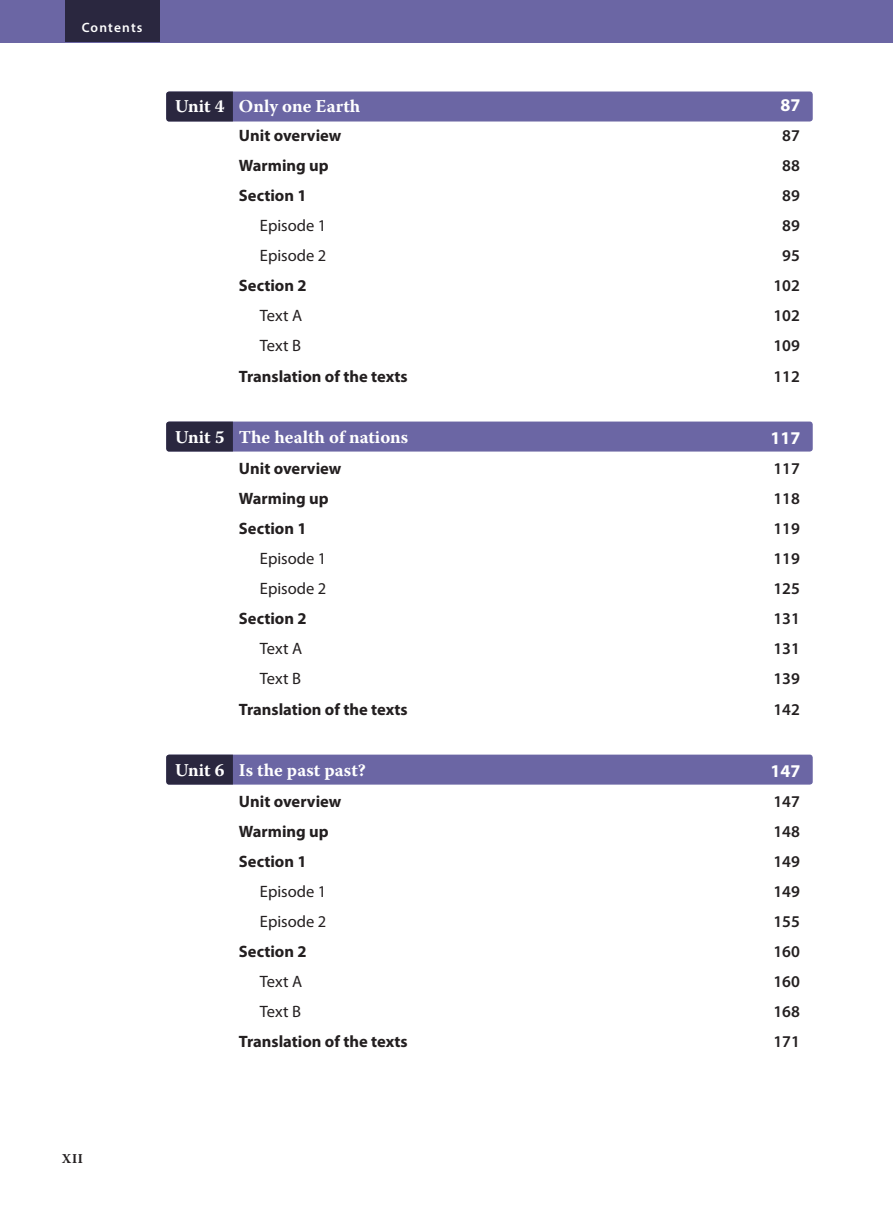
<style>
.page{position:relative;width:893px;height:1212px;background:#fff}
.page>*{position:absolute;margin:0;border:0;box-sizing:border-box;transform-origin:0 0}
.t1{font:700 18px "Warnock Pro";color:#fff}
.t2{font:700 18px "Myriad Pro";color:#fff}
.t3{font:700 16.5px "Myriad Pro";color:#231f20}
.t4{font:16.5px "Myriad Pro";color:#231f20}
.t5{font:600 16.5px "Myriad Pro";color:#231f20}
.t6{font:600 13.5px "Myriad Pro";letter-spacing:.08em;color:#fff}
.t7{font:700 13.5px "Warnock Pro";color:#231f20}
</style>
<div class="page">
<div style="left:166px;top:422px;width:647px;height:30px;background:#6b66a4;border-radius:3px"></div>
<div style="left:166px;top:92px;width:647px;height:30px;background:#6b66a4;border-radius:3px"></div>
<div style="left:166px;top:755px;width:647px;height:30px;background:#6b66a4;border-radius:3px"></div>
<div style="left:166px;top:422px;width:67px;height:30px;background:#2a273f"></div>
<div style="left:166px;top:92px;width:67px;height:30px;background:#2a273f"></div>
<div style="left:166px;top:755px;width:67px;height:30px;background:#2a273f"></div>
<div style="left:0;top:0;width:893px;height:42px;background:#6b66a4"></div>
<div style="left:65px;top:0;width:94px;height:42px;background:#2a273f"></div>
<p class="t6" style="left:82px;top:18px;width:62px">Contents</p>
<p class="t2" style="left:780px;top:93px;width:21px">87</p>
<p class="t1" style="left:175px;top:96px;width:187px">Unit 4 Only one Earth</p>
<p class="t3" style="left:239px;top:125px;width:104px">Unit overview</p>
<p class="t5" style="left:782px;top:125px;width:19px">87</p>
<p class="t3" style="left:239px;top:155px;width:91px">Warming up</p>
<p class="t5" style="left:782px;top:155px;width:19px">88</p>
<p class="t3" style="left:239px;top:185px;width:69px">Section 1</p>
<p class="t5" style="left:782px;top:185px;width:19px">89</p>
<p class="t4" style="left:260px;top:216px;width:68px">Episode 1</p>
<p class="t5" style="left:782px;top:215px;width:19px">89</p>
<p class="t4" style="left:260px;top:246px;width:68px">Episode 2</p>
<p class="t5" style="left:782px;top:245px;width:19px">95</p>
<p class="t3" style="left:239px;top:275px;width:69px">Section 2</p>
<p class="t5" style="left:773px;top:275px;width:28px">102</p>
<p class="t4" style="left:260px;top:306px;width:44px">Text A</p>
<p class="t5" style="left:773px;top:305px;width:28px">102</p>
<p class="t4" style="left:260px;top:336px;width:43px">Text B</p>
<p class="t5" style="left:773px;top:335px;width:28px">109</p>
<p class="t3" style="left:239px;top:366px;width:170px">Translation of the texts</p>
<p class="t5" style="left:773px;top:366px;width:28px">112</p>
<p class="t1" style="left:175px;top:426px;width:235px">Unit 5 The health of nations</p>
<p class="t3" style="left:239px;top:458px;width:104px">Unit overview</p>
<p class="t5" style="left:773px;top:458px;width:28px">117</p>
<p class="t3" style="left:239px;top:488px;width:91px">Warming up</p>
<p class="t5" style="left:773px;top:488px;width:28px">118</p>
<p class="t3" style="left:239px;top:518px;width:69px">Section 1</p>
<p class="t5" style="left:773px;top:518px;width:28px">119</p>
<p class="t4" style="left:260px;top:549px;width:68px">Episode 1</p>
<p class="t5" style="left:773px;top:548px;width:28px">119</p>
<p class="t4" style="left:260px;top:579px;width:68px">Episode 2</p>
<p class="t5" style="left:773px;top:578px;width:28px">125</p>
<p class="t3" style="left:239px;top:608px;width:69px">Section 2</p>
<p class="t5" style="left:773px;top:608px;width:28px">131</p>
<p class="t4" style="left:260px;top:639px;width:44px">Text A</p>
<p class="t5" style="left:773px;top:638px;width:28px">131</p>
<p class="t4" style="left:260px;top:669px;width:43px">Text B</p>
<p class="t5" style="left:773px;top:668px;width:28px">139</p>
<p class="t3" style="left:239px;top:699px;width:170px">Translation of the texts</p>
<p class="t5" style="left:773px;top:699px;width:28px">142</p>
<p class="t2" style="left:770px;top:426px;width:31px">117</p>
<p class="t1" style="left:175px;top:759px;width:192px">Unit 6 Is the past past?</p>
<p class="t3" style="left:239px;top:791px;width:104px">Unit overview</p>
<p class="t5" style="left:773px;top:791px;width:28px">147</p>
<p class="t3" style="left:239px;top:821px;width:91px">Warming up</p>
<p class="t5" style="left:773px;top:821px;width:28px">148</p>
<p class="t3" style="left:239px;top:851px;width:69px">Section 1</p>
<p class="t5" style="left:773px;top:851px;width:28px">149</p>
<p class="t4" style="left:260px;top:882px;width:68px">Episode 1</p>
<p class="t5" style="left:773px;top:881px;width:28px">149</p>
<p class="t4" style="left:260px;top:912px;width:68px">Episode 2</p>
<p class="t5" style="left:773px;top:911px;width:28px">155</p>
<p class="t3" style="left:239px;top:941px;width:69px">Section 2</p>
<p class="t5" style="left:773px;top:941px;width:28px">160</p>
<p class="t4" style="left:260px;top:972px;width:44px">Text A</p>
<p class="t5" style="left:773px;top:971px;width:28px">160</p>
<p class="t4" style="left:260px;top:1002px;width:43px">Text B</p>
<p class="t5" style="left:773px;top:1001px;width:28px">168</p>
<p class="t3" style="left:239px;top:1031px;width:170px">Translation of the texts</p>
<p class="t5" style="left:773px;top:1031px;width:28px">171</p>
<p class="t2" style="left:770px;top:759px;width:31px">147</p>
<p class="t7" style="left:62px;top:1151px;width:23px">XII</p>
</div>
